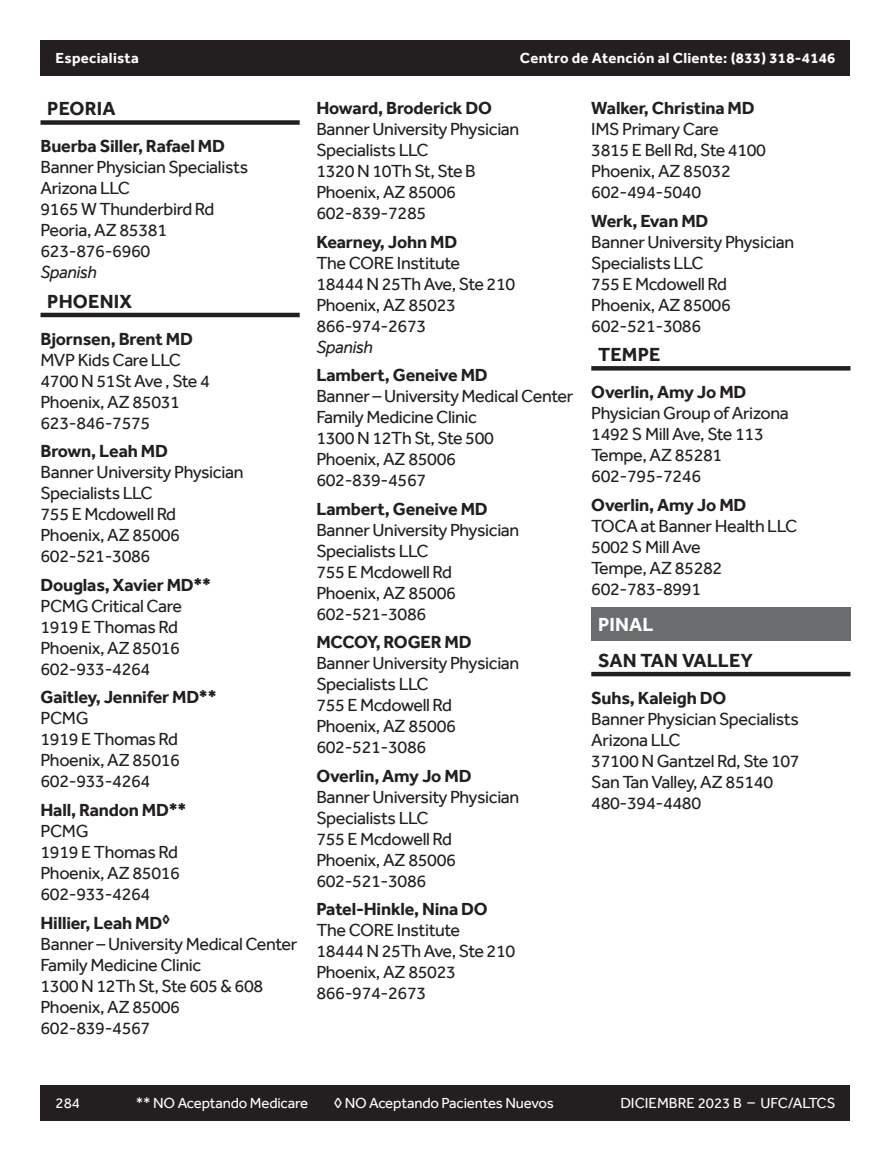
<style>
.page{position:relative;width:891px;height:1161px;background:#fff}
.page>*{position:absolute;margin:0;border:0;box-sizing:border-box;transform-origin:0 0}
.t1{font:700 19.5px "Effra";letter-spacing:.01em;color:#231f20}
.t2{font:700 19.5px "Effra";letter-spacing:.01em;color:#fff}
.t3{font:18px/21px "Effra";letter-spacing:-.02em;color:#231f20}
.t4{font:700 18px "Effra";letter-spacing:-.01em;color:#231f20}
.t5{font:italic 18px "Effra";letter-spacing:-.02em;color:#231f20}
.t6{font:15px "Effra";letter-spacing:-.01em;color:#fff}
.t7{font:700 15px "Effra";letter-spacing:.02em;color:#fff}
</style>
<div class="page">
<div style="left:40px;top:40px;width:810px;height:36px;background:#231f20"></div>
<div style="left:40px;top:1085px;width:810px;height:35px;background:#231f20"></div>
<div style="left:40px;top:120px;width:260px;height:5px;background:#231f20"></div>
<hr style="left:40px;top:313px;width:260px;height:4px;background:#231f20">
<div style="left:591px;top:366px;width:260px;height:5px;background:#231f20"></div>
<div style="left:591px;top:607px;width:259px;height:33px;background:#6a6c6d"></div>
<hr style="left:591px;top:672px;width:260px;height:4px;background:#231f20">
<p class="t7" style="left:56px;top:49px;width:85px">Especialista</p>
<p class="t7" style="left:520px;top:49px;width:317px">Centro de Atención al Cliente: (833) 318-4146</p>
<h5 class="t1" style="left:47px;top:97px;width:70px">PEORIA</h5>
<h6 class="t4" style="left:40px;top:136px;width:186px">Buerba Siller, Rafael MD</h6>
<p class="t3" style="left:40px;top:157px;width:209px">Banner Physician Specialists<br>Arizona LLC</p>
<p class="t3" style="left:40px;top:199px;width:175px">9165 W Thunderbird Rd</p>
<p class="t3" style="left:40px;top:220px;width:128px">Peoria, AZ 85381</p>
<p class="t3" style="left:40px;top:241px;width:111px">623-876-6960</p>
<p class="t5" style="left:40px;top:262px;width:58px">Spanish</p>
<h5 class="t1" style="left:47px;top:289px;width:86px">PHOENIX</h5>
<h6 class="t4" style="left:40px;top:328px;width:154px">Bjornsen, Brent MD</h6>
<p class="t3" style="left:40px;top:349px;width:142px">MVP Kids Care LLC</p>
<p class="t3" style="left:40px;top:370px;width:171px">4700 N 51St Ave , Ste 4</p>
<p class="t3" style="left:40px;top:391px;width:141px">Phoenix, AZ 85031</p>
<p class="t3" style="left:40px;top:412px;width:111px">623-846-7575</p>
<h6 class="t4" style="left:40px;top:441px;width:129px">Brown, Leah MD</h6>
<p class="t3" style="left:40px;top:462px;width:205px">Banner University Physician<br>Specialists LLC</p>
<p class="t3" style="left:40px;top:504px;width:137px">755 E Mcdowell Rd</p>
<p class="t3" style="left:40px;top:525px;width:141px">Phoenix, AZ 85006</p>
<p class="t3" style="left:40px;top:546px;width:111px">602-521-3086</p>
<h6 class="t4" style="left:40px;top:574px;width:172px">Douglas, Xavier MD**</h6>
<p class="t3" style="left:40px;top:595px;width:143px">PCMG Critical Care</p>
<p class="t3" style="left:40px;top:616px;width:139px">1919 E Thomas Rd</p>
<p class="t3" style="left:40px;top:637px;width:141px">Phoenix, AZ 85016</p>
<p class="t3" style="left:40px;top:658px;width:111px">602-933-4264</p>
<h6 class="t4" style="left:40px;top:687px;width:178px">Gaitley, Jennifer MD**</h6>
<p class="t3" style="left:40px;top:708px;width:50px">PCMG</p>
<p class="t3" style="left:40px;top:729px;width:139px">1919 E Thomas Rd</p>
<p class="t3" style="left:40px;top:750px;width:141px">Phoenix, AZ 85016</p>
<p class="t3" style="left:40px;top:771px;width:111px">602-933-4264</p>
<h6 class="t4" style="left:40px;top:799px;width:147px">Hall, Randon MD**</h6>
<p class="t3" style="left:40px;top:820px;width:50px">PCMG</p>
<p class="t3" style="left:40px;top:841px;width:139px">1919 E Thomas Rd</p>
<p class="t3" style="left:40px;top:862px;width:141px">Phoenix, AZ 85016</p>
<p class="t3" style="left:40px;top:883px;width:111px">602-933-4264</p>
<h6 class="t4" style="left:40px;top:912px;width:131px">Hillier, Leah MD<sup>◊</sup></h6>
<p class="t3" style="left:40px;top:933px;width:258px">Banner – University Medical Center<br>Family Medicine Clinic</p>
<p class="t3" style="left:40px;top:975px;width:224px">1300 N 12Th St, Ste 605 &amp; 608</p>
<p class="t3" style="left:40px;top:996px;width:141px">Phoenix, AZ 85006</p>
<p class="t3" style="left:40px;top:1017px;width:111px">602-839-4567</p>
<h6 class="t4" style="left:316px;top:97px;width:177px">Howard, Broderick DO</h6>
<p class="t3" style="left:316px;top:118px;width:205px">Banner University Physician<br>Specialists LLC</p>
<p class="t3" style="left:316px;top:160px;width:161px">1320 N 10Th St, Ste B</p>
<p class="t3" style="left:316px;top:181px;width:141px">Phoenix, AZ 85006</p>
<p class="t3" style="left:316px;top:202px;width:111px">602-839-7285</p>
<h6 class="t4" style="left:316px;top:231px;width:142px">Kearney, John MD</h6>
<p class="t3" style="left:316px;top:252px;width:145px">The CORE Institute</p>
<p class="t3" style="left:316px;top:273px;width:200px">18444 N 25Th Ave, Ste 210</p>
<p class="t3" style="left:316px;top:294px;width:141px">Phoenix, AZ 85023</p>
<p class="t3" style="left:316px;top:315px;width:111px">866-974-2673</p>
<p class="t5" style="left:316px;top:336px;width:58px">Spanish</p>
<h6 class="t4" style="left:316px;top:364px;width:173px">Lambert, Geneive MD</h6>
<p class="t3" style="left:316px;top:385px;width:258px">Banner – University Medical Center<br>Family Medicine Clinic</p>
<p class="t3" style="left:316px;top:427px;width:179px">1300 N 12Th St, Ste 500</p>
<p class="t3" style="left:316px;top:448px;width:141px">Phoenix, AZ 85006</p>
<p class="t3" style="left:316px;top:469px;width:111px">602-839-4567</p>
<h6 class="t4" style="left:316px;top:498px;width:173px">Lambert, Geneive MD</h6>
<p class="t3" style="left:316px;top:519px;width:205px">Banner University Physician<br>Specialists LLC</p>
<p class="t3" style="left:316px;top:561px;width:137px">755 E Mcdowell Rd</p>
<p class="t3" style="left:316px;top:582px;width:141px">Phoenix, AZ 85006</p>
<p class="t3" style="left:316px;top:603px;width:111px">602-521-3086</p>
<h6 class="t4" style="left:316px;top:632px;width:157px">MCCOY, ROGER MD</h6>
<p class="t3" style="left:316px;top:653px;width:205px">Banner University Physician<br>Specialists LLC</p>
<p class="t3" style="left:316px;top:695px;width:137px">755 E Mcdowell Rd</p>
<p class="t3" style="left:316px;top:716px;width:141px">Phoenix, AZ 85006</p>
<p class="t3" style="left:316px;top:737px;width:111px">602-521-3086</p>
<h6 class="t4" style="left:316px;top:765px;width:157px">Overlin, Amy Jo MD</h6>
<p class="t3" style="left:316px;top:786px;width:205px">Banner University Physician<br>Specialists LLC</p>
<p class="t3" style="left:316px;top:828px;width:137px">755 E Mcdowell Rd</p>
<p class="t3" style="left:316px;top:849px;width:141px">Phoenix, AZ 85006</p>
<p class="t3" style="left:316px;top:870px;width:111px">602-521-3086</p>
<h6 class="t4" style="left:316px;top:899px;width:173px">Patel-Hinkle, Nina DO</h6>
<p class="t3" style="left:316px;top:920px;width:145px">The CORE Institute</p>
<p class="t3" style="left:316px;top:941px;width:200px">18444 N 25Th Ave, Ste 210</p>
<p class="t3" style="left:316px;top:962px;width:141px">Phoenix, AZ 85023</p>
<p class="t3" style="left:316px;top:983px;width:111px">866-974-2673</p>
<h6 class="t4" style="left:591px;top:97px;width:165px">Walker, Christina MD</h6>
<p class="t3" style="left:591px;top:118px;width:129px">IMS Primary Care</p>
<p class="t3" style="left:591px;top:139px;width:176px">3815 E Bell Rd, Ste 4100</p>
<p class="t3" style="left:591px;top:160px;width:141px">Phoenix, AZ 85032</p>
<p class="t3" style="left:591px;top:181px;width:111px">602-494-5040</p>
<h6 class="t4" style="left:591px;top:210px;width:119px">Werk, Evan MD</h6>
<p class="t3" style="left:591px;top:231px;width:205px">Banner University Physician<br>Specialists LLC</p>
<p class="t3" style="left:591px;top:273px;width:137px">755 E Mcdowell Rd</p>
<p class="t3" style="left:591px;top:294px;width:141px">Phoenix, AZ 85006</p>
<p class="t3" style="left:591px;top:315px;width:111px">602-521-3086</p>
<h5 class="t1" style="left:598px;top:343px;width:64px">TEMPE</h5>
<h6 class="t4" style="left:591px;top:381px;width:157px">Overlin, Amy Jo MD</h6>
<p class="t3" style="left:591px;top:402px;width:199px">Physician Group of Arizona</p>
<p class="t3" style="left:591px;top:423px;width:174px">1492 S Mill Ave, Ste 113</p>
<p class="t3" style="left:591px;top:444px;width:133px">Tempe, AZ 85281</p>
<p class="t3" style="left:591px;top:465px;width:111px">602-795-7246</p>
<h6 class="t4" style="left:591px;top:494px;width:157px">Overlin, Amy Jo MD</h6>
<p class="t3" style="left:591px;top:515px;width:208px">TOCA at Banner Health LLC</p>
<p class="t3" style="left:591px;top:536px;width:111px">5002 S Mill Ave</p>
<p class="t3" style="left:591px;top:557px;width:133px">Tempe, AZ 85282</p>
<p class="t3" style="left:591px;top:578px;width:111px">602-783-8991</p>
<h4 class="t2" style="left:598px;top:613px;width:57px">PINAL</h4>
<h5 class="t1" style="left:598px;top:649px;width:157px">SAN TAN VALLEY</h5>
<h6 class="t4" style="left:591px;top:687px;width:137px">Suhs, Kaleigh DO</h6>
<p class="t3" style="left:591px;top:708px;width:209px">Banner Physician Specialists<br>Arizona LLC</p>
<p class="t3" style="left:591px;top:750px;width:210px">37100 N Gantzel Rd, Ste 107</p>
<p class="t3" style="left:591px;top:771px;width:183px">San Tan Valley, AZ 85140</p>
<p class="t3" style="left:591px;top:792px;width:111px">480-394-4480</p>
<p class="t6" style="left:56px;top:1094px;width:26px">284</p>
<p class="t6" style="left:136px;top:1094px;width:174px">** NO Aceptando Medicare</p>
<p class="t6" style="left:334px;top:1094px;width:222px">◊ NO Aceptando Pacientes Nuevos</p>
<p class="t6" style="left:620px;top:1094px;width:217px">DICIEMBRE 2023 B – UFC/ALTCS</p>
</div>
